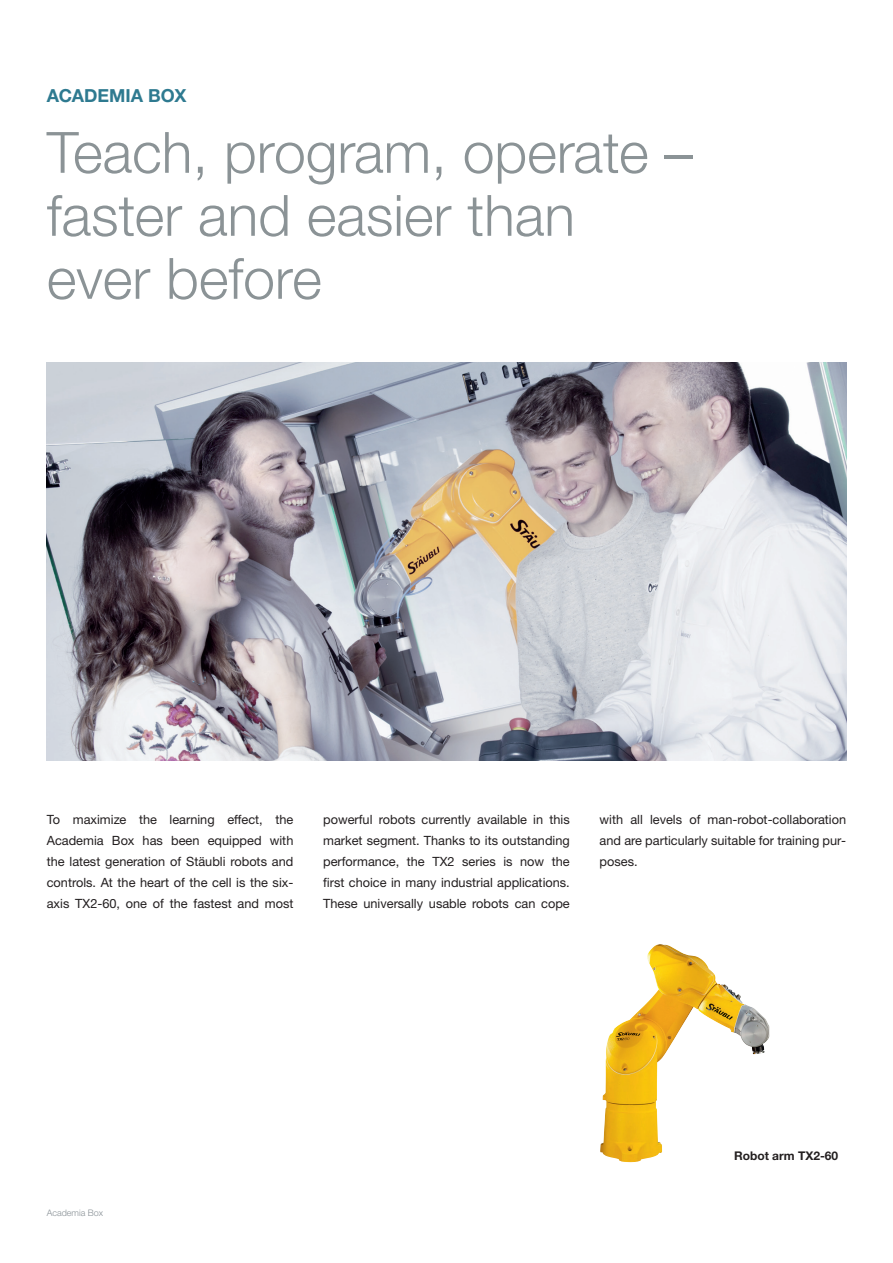
<style>
.page{position:relative;width:893px;height:1263px;background:#fff}
.page>*{position:absolute;margin:0;border:0;box-sizing:border-box;transform-origin:0 0}
.t1{font:300 57px/63px "Helvetica Neue LTW1 G";color:#8b9396}
.t2{font:700 18px "Helvetica Neue LTW1 G";color:#2e7a90}
.t3{font:12.75px/21px "Helvetica Neue LTW1 G";color:#231f20;text-align:justify}
.t4{font:700 12px "Helvetica Neue LTW1 G";color:#231f20}
.t5{font:300 9px "Helvetica Neue LTW1 G";color:#8a9297}
</style>
<div class="page">
<img style="left:47px;top:362px;width:799px;height:399px">
<img style="left:600px;top:945px;width:169px;height:217px">
<h2 class="t2" style="left:47px;top:84px;width:141px">ACADEMIA BOX</h2>
<h1 class="t1" style="left:47px;top:121px;width:648px">Teach, program, operate – faster and easier than<br>ever before</h1>
<p class="t3" style="left:47px;top:809px;width:248px">To maximize the learning effect, the Academia Box has been equipped with the latest generation of Stäubli robots and controls. At the heart of the cell is the six&shy;axis TX2-60, one of the fastest and most</p>
<p class="t3" style="left:323px;top:809px;width:248px">powerful robots currently available in this market segment. Thanks to its outstanding performance, the TX2 series is now the first choice in many industrial applications.<br>These universally usable robots can cope</p>
<p class="t3" style="left:600px;top:809px;width:248px">with all levels of man-robot-collaboration and are particularly suitable for training pur&shy;poses.</p>
<p class="t5" style="left:47px;top:1207px;width:58px">Academia Box</p>
<p class="t4" style="left:734px;top:1148px;width:106px">Robot arm TX2-60</p>
</div>
